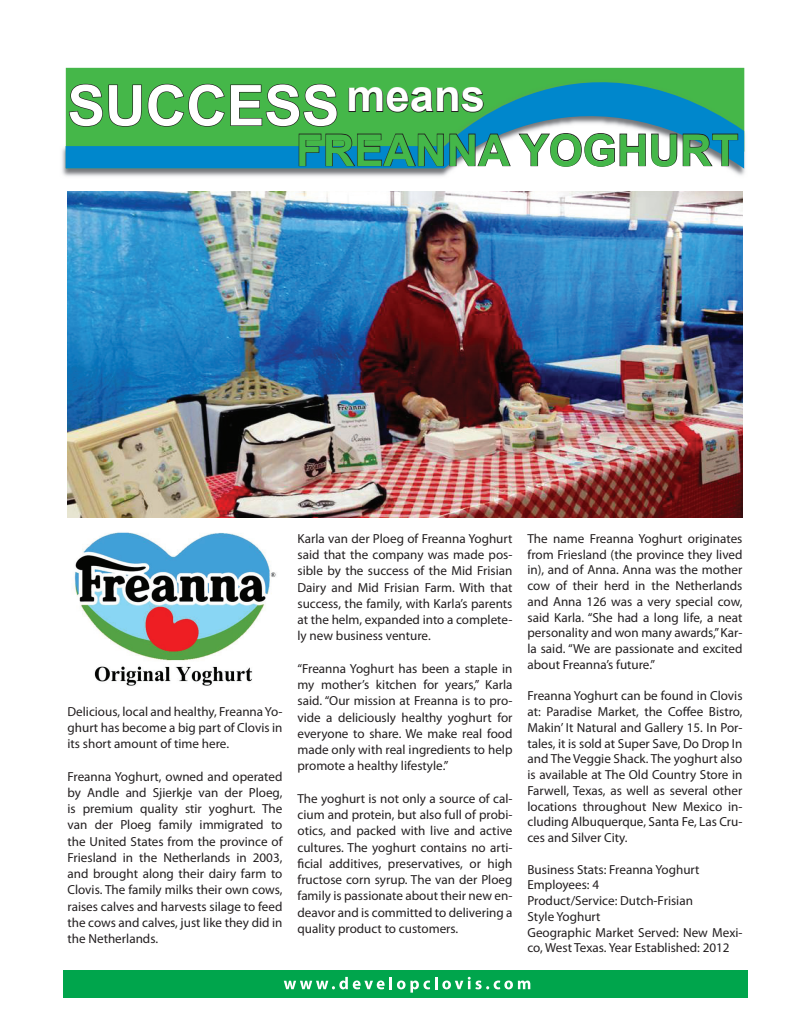
<style>
.page{position:relative;width:810px;height:1035px;background:#fff}
.page>*{position:absolute;margin:0;border:0;box-sizing:border-box;transform-origin:0 0}
.t1{font:700 56.25px "Arial";color:#fff}
.t2{font:700 43.75px "Arial";color:#44b749}
.t3{font:13.12px/16.2px "Myriad Pro";color:#231f20;text-align:justify}
</style>
<div class="page">
<img style="left:74px;top:532px;width:202px;height:154px">
<img style="left:68px;top:192px;width:675px;height:326px">
<img style="left:62px;top:68px;width:683px;height:109px">
<svg style="left:66px;top:67px;width:678px;height:102px;background:#52b961"></svg>
<svg style="left:68px;top:83px;width:671px;height:84px;background:#47a384"></svg>
<div style="left:63px;top:970px;width:684px;height:27px;background:#00a54c"></div>
<svg style="left:284px;top:977px;width:246px;height:16px"></svg>
<h1 class="t1" style="left:68px;top:68px;width:419px">SUCCESS <sup>means</sup></h1>
<h2 class="t2" style="left:296px;top:121px;width:444px">FREANNA YOGHURT</h2>
<p class="t3" style="left:68px;top:703px;width:217px">Delicious, local and healthy, Freanna Yo&shy;ghurt has become a big part of Clovis in its short amount of time here.</p>
<p class="t3" style="left:68px;top:768px;width:217px">Freanna Yoghurt, owned and operated by Andle and Sjierkje van der Ploeg, is premium quality stir yoghurt. The van der Ploeg family immigrated to the United States from the province of Friesland in the Netherlands in 2003, and brought along their dairy farm to Clovis. The family milks their own cows, raises calves and harvests silage to feed the cows and calves, just like they did in the Netherlands.</p>
<p class="t3" style="left:298px;top:530px;width:217px">Karla van der Ploeg of Freanna Yoghurt said that the company was made pos&shy;sible by the success of the Mid Frisian Dairy and Mid Frisian Farm. With that success, the family, with Karla’s parents at the helm, expanded into a complete&shy;ly new business venture.</p>
<p class="t3" style="left:298px;top:660px;width:217px">“Freanna Yoghurt has been a staple in my mother’s kitchen for years,” Karla said. “Our mission at Freanna is to pro&shy;vide a deliciously healthy yoghurt for everyone to share. We make real food made only with real ingredients to help promote a healthy lifestyle.”</p>
<p class="t3" style="left:298px;top:790px;width:217px">The yoghurt is not only a source of cal&shy;cium and protein, but also full of probi&shy;otics, and packed with live and active cultures. The yoghurt contains no arti&shy;ficial additives, preservatives, or high fructose corn syrup. The van der Ploeg family is passionate about their new en&shy;deavor and is committed to delivering a quality product to customers.</p>
<p class="t3" style="left:528px;top:530px;width:217px;line-height:15.8px">The name Freanna Yoghurt originates from Friesland (the province they lived in), and of Anna. Anna was the mother cow of their herd in the Netherlands and Anna 126 was a very special cow, said Karla. “She had a long life, a neat personality and won many awards,” Kar&shy;la said. “We are passionate and excited about Freanna’s future.”</p>
<p class="t3" style="left:528px;top:688px;width:217px;line-height:15.8px">Freanna Yoghurt can be found in Clovis at: Paradise Market, the Coffee Bistro, Makin’ It Natural and Gallery 15. In Por&shy;tales, it is sold at Super Save, Do Drop In and The Veggie Shack. The yoghurt also is available at The Old Country Store in Farwell, Texas, as well as several other locations throughout New Mexico in&shy;cluding Albuquerque, Santa Fe, Las Cru&shy;ces and Silver City.</p>
<p class="t3" style="left:528px;top:861px;width:217px;line-height:15.8px;text-align:left">Business Stats: Freanna Yoghurt<br>Employees: 4<br>Product/Service: Dutch-Frisian<br>Style Yoghurt<br>Geographic Market Served: New Mexi&shy;co, West Texas. Year Established: 2012</p>
</div>
